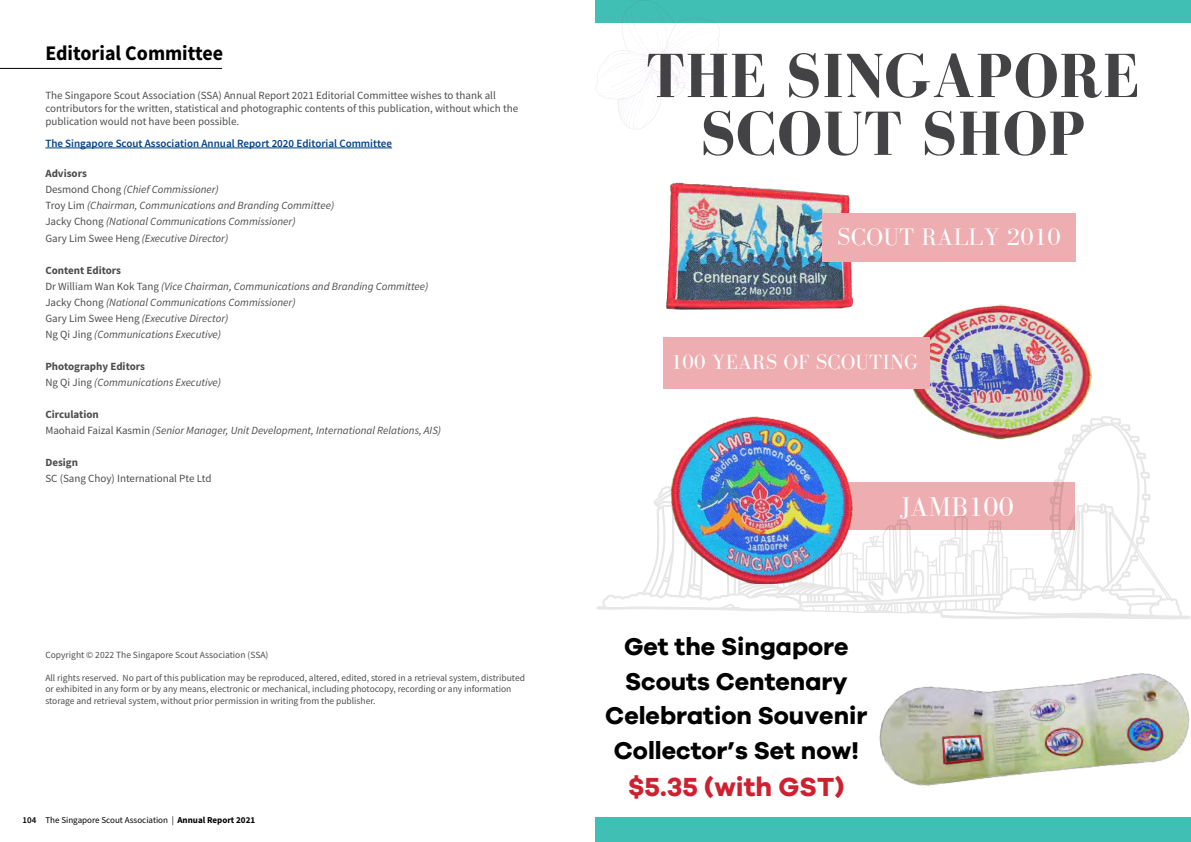
<style>
.page{position:relative;width:1191px;height:842px;background:#fff}
.page>*{position:absolute;margin:0;border:0;box-sizing:border-box;transform-origin:0 0}
.t1{font:700 64px/57.8px "Bodoni FLF";letter-spacing:.01em;color:#434345;text-align:center}
.t2{font:27.8px "Bodoni FLF";letter-spacing:.01em;color:#fff}
.t3{font:700 27px "Galano Grotesque DEMO";color:#ce202f}
.t4{font:700 25px/34.5px "Galano Grotesque DEMO";color:#000;text-align:center}
.t5{font:24.5px "Bodoni FLF";letter-spacing:.01em;color:#fff}
.t6{font:21.1px "Bodoni FLF";letter-spacing:.01em;color:#fff}
.t7{font:700 20.8px "Source Sans Pro";color:#000;scale:.96 1}
.t8{font:italic 11px/16px "Source Sans Pro";color:#4d4d4f}
.t9{font:11px/13.2px "Source Sans Pro";color:#4d4d4f}
.t10{font:600 11px "Source Sans Pro";color:#004288}
.t11{font:700 11px "Source Sans Pro";color:#4d4d4f}
.t12{font:9.5px/11.4px "Source Sans Pro";color:#4d4d4f}
.t13{font:9px "Source Sans Pro";color:#000}
.s1{font-weight:700;font-style:normal}
.s2{font-style:normal}
.s3{font-weight:600}
.s4{font-weight:700}
</style>
<div class="page">
<hr style="left:45px;top:148px;width:347px;height:1px;background:#004288">
<hr style="left:0;top:68px;width:222px;height:1px;background:#000">
<div style="left:595px;top:818px;width:596px;height:24px;background:#40bfb4"></div>
<div style="left:595px;top:0;width:596px;height:22px;background:#40bfb4"></div>
<img style="left:666px;top:182px;width:201px;height:128px">
<img style="left:887px;top:304px;width:206px;height:112px">
<div style="left:822px;top:213px;width:253px;height:48px;background:#eeadb0"></div>
<div style="left:663px;top:337px;width:266px;height:51px;background:#eeadb0"></div>
<svg style="left:595px;top:0;width:130px;height:130px"></svg>
<img style="left:879px;top:673px;width:311px;height:113px">
<img style="left:1122px;top:711px;width:45px;height:45px">
<img style="left:1030px;top:720px;width:58px;height:46px">
<img style="left:1026px;top:693px;width:47px;height:32px">
<img style="left:939px;top:731px;width:49px;height:36px">
<svg style="left:597px;top:416px;width:593px;height:203px"></svg>
<img style="left:655px;top:416px;width:210px;height:168px">
<h3 class="t7" style="left:45px;top:39px;width:187px">Editorial Committee</h3>
<h1 class="t1" style="left:646px;top:49px;width:495px">THE SINGAPORE<br>SCOUT SHOP</h1>
<p class="t9" style="left:45px;top:89px;width:474px">The Singapore Scout Association (SSA) Annual Report 2021 Editorial Committee wishes to thank all contributors for the written, statistical and photographic contents of this publication, without which the publication would not have been possible.</p>
<p class="t10" style="left:45px;top:136px;width:348px">The Singapore Scout Association Annual Report 2020 Editorial Committee</p>
<p class="t8" style="left:45px;top:166px;width:290px"><span class="s1">Advisors<br></span><span class="s2">Desmond Chong</span> (Chief Commissioner)<br><span class="s2">Troy Lim</span> (Chairman, Communications and Branding Committee)<br><span class="s2">Jacky Chong</span> (National Communications Commissioner)<br><span class="s2">Gary Lim Swee Heng</span> (Executive Director)</p>
<p class="t8" style="left:45px;top:262px;width:384px"><span class="s1">Content Editors<br></span><span class="s2">Dr William Wan Kok Tang</span> (Vice Chairman, Communications and Branding Committee)<br><span class="s2">Jacky Chong</span> (National Communications Commissioner)<br><span class="s2">Gary Lim Swee Heng</span> (Executive Director)<br><span class="s2">Ng Qi Jing</span> (Communications Executive)</p>
<p class="t8" style="left:45px;top:358px;width:177px"><span class="s1">Photography Editors<br></span><span class="s2">Ng Qi Jing</span> (Communications Executive)</p>
<p class="t8" style="left:45px;top:406px;width:397px"><span class="s1">Circulation<br></span><span class="s2">Maohaid Faizal Kasmin</span> (Senior Manager, Unit Development, International Relations, AIS)</p>
<p class="t11" style="left:45px;top:455px;width:34px">Design</p>
<p class="t9" style="left:45px;top:472px;width:168px">SC (Sang Choy) International Pte Ltd</p>
<h3 class="t5" style="left:837px;top:223px;width:225px">SCOUT RALLY 2010</h3>
<h3 class="t6" style="left:671px;top:351px;width:249px">100 YEARS OF SCOUTING</h3>
<p class="t12" style="left:45px;top:649px;width:225px">Copyright © 2022 The Singapore Scout Association (SSA)</p>
<p class="t12" style="left:45px;top:672px;width:481px">All rights reserved. No part of this publication may be reproduced, altered, edited, stored in a retrieval system, distributed or exhibited in any form or by any means, electronic or mechanical, including photocopy, recording or any information storage and retrieval system, without prior permission in writing from the publisher.</p>
<p class="t13" style="left:23px;top:815px;width:234px"><span class="s3">104</span> The Singapore Scout Association | <span class="s4">Annual Report 2021</span></p>
<h2 class="t2" style="left:899px;top:491px;width:115px">JAMB100</h2>
<h3 class="t4" style="left:605px;top:631px;width:264px">Get the Singapore<br>Scouts Centenary<br>Celebration Souvenir<br>Collector’s Set now!</h3>
<h3 class="t3" style="left:628px;top:775px;width:218px">$5.35 (with GST)</h3>
</div>
